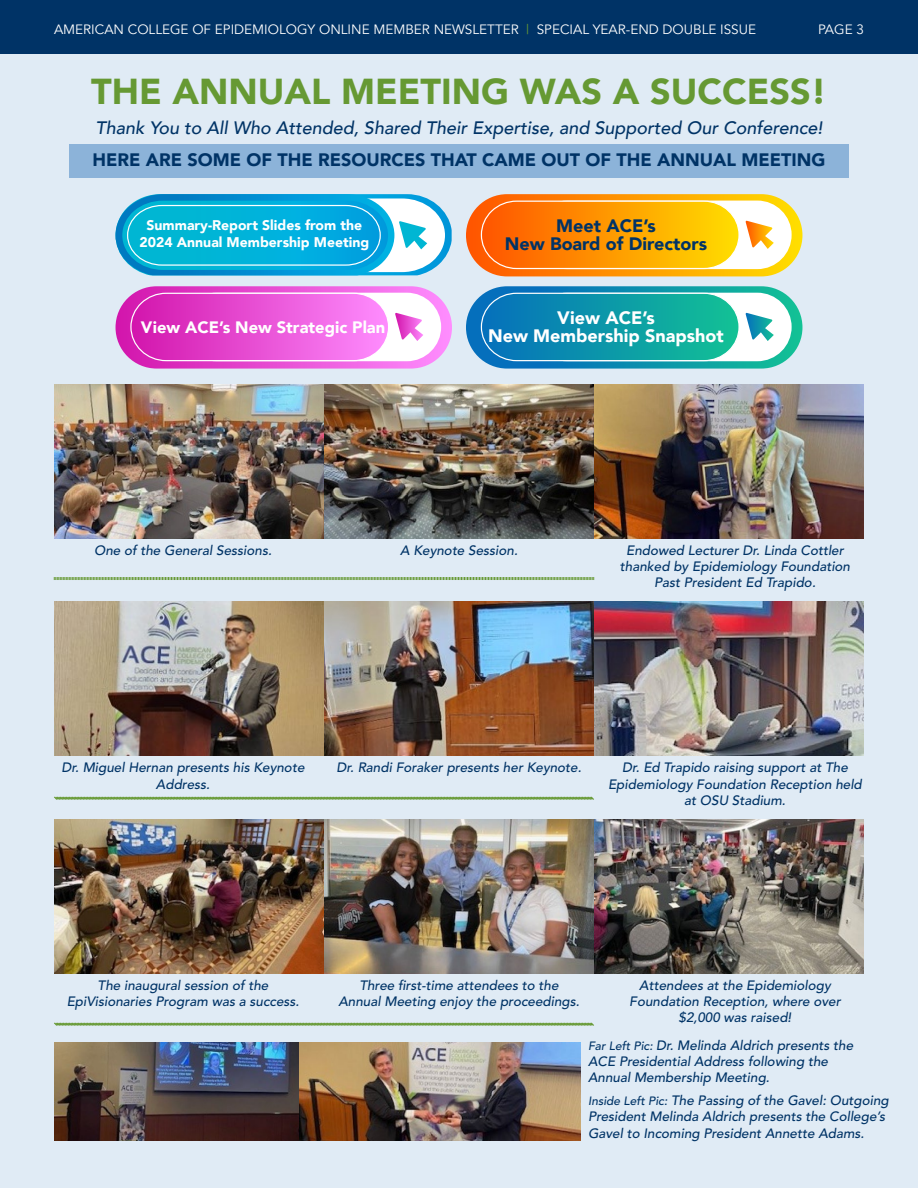
<style>
.page{position:relative;width:918px;height:1188px;background:#fff}
.page>*{position:absolute;margin:0;border:0;box-sizing:border-box;transform-origin:0 0}
.t1{font:900 36px "Avenir";color:#693}
.t2{font:900 18px/17.9px "Avenir";color:#036;text-align:center}
.t3{font:italic 500 18px "Avenir";color:#036}
.t4{font:900 18px/17.9px "Avenir";color:#fff;text-align:center}
.t5{font:900 16.5px "Avenir";color:#fff}
.t6{font:900 13.95px/16.5px "Avenir";color:#fff;text-align:center}
.t7{font:italic 500 13.5px/16.2px "Avenir LT Std";color:#036;text-align:center}
.t8{font:13.5px "Avenir";color:#fff}
.s1{color:#693}
.s2{font-size:12px}
</style>
<div class="page">
<div style="left:0;top:0;width:918px;height:54px;background:#036"></div>
<div style="left:0;top:54px;width:918px;height:1134px;background:#e0ebf5"></div>
<div style="left:69px;top:144px;width:780px;height:34px;background:#8cb3d9"></div>
<svg style="left:116px;top:194px;width:336px;height:81px;background:#30b9df"></svg>
<div style="left:466px;top:286px;width:336px;height:83px;background:linear-gradient(to right,#0762c4,#11bd96);border-radius:41px"></div>
<div style="left:533px;top:293px;width:259px;height:68px;background:#fff;border-radius:34px"></div>
<svg style="left:480px;top:292px;width:294px;height:70px;background:#31a6b6"></svg>
<div style="left:466px;top:194px;width:336px;height:82px;background:linear-gradient(to right,#ff5603,#ffde00);border-radius:41px"></div>
<div style="left:533px;top:201px;width:259px;height:68px;background:#fff;border-radius:34px"></div>
<svg style="left:480px;top:200px;width:294px;height:70px;background:#fea727"></svg>
<div style="left:116px;top:286px;width:336px;height:83px;background:linear-gradient(to right,#d217ad,#fe8efe);border-radius:41px"></div>
<div style="left:182px;top:293px;width:259px;height:68px;background:#fff;border-radius:34px"></div>
<svg style="left:130px;top:292px;width:293px;height:70px;background:#eb6ada"></svg>
<img style="left:54px;top:384px;width:810px;height:154px">
<img style="left:54px;top:602px;width:810px;height:154px">
<img style="left:54px;top:819px;width:810px;height:154px">
<img style="left:54px;top:1042px;width:526px;height:98px">
<svg style="left:54px;top:577px;width:540px;height:3px;background:#8eb473"></svg>
<svg style="left:54px;top:796px;width:540px;height:4px;background:#94b87d"></svg>
<svg style="left:54px;top:1022px;width:540px;height:4px;background:#94b87d"></svg>
<p class="t8" style="left:54px;top:21px;width:704px">AMERICAN COLLEGE OF EPIDEMIOLOGY ONLINE MEMBER NEWSLETTER <span class="s1">|</span> SPECIAL YEAR-END DOUBLE ISSUE</p>
<p class="t8" style="left:818px;top:21px;width:47px">PAGE 3</p>
<h1 class="t1" style="left:91px;top:60px;width:737px">THE ANNUAL MEETING WAS A SUCCESS!</h1>
<h2 class="t3" style="left:96px;top:117px;width:728px">Thank You to All Who Attended, Shared Their Expertise, and Supported Our Conference!</h2>
<h2 class="t2" style="left:93px;top:151px;width:734px">HERE ARE SOME OF THE RESOURCES THAT CAME OUT OF THE ANNUAL MEETING</h2>
<p class="t6" style="left:140px;top:217px;width:231px">Summary-Report Slides from the<br>2024 Annual Membership Meeting</p>
<p class="t5" style="left:141px;top:314px;width:246px">View ACE’s New Strategic Plan</p>
<h2 class="t2" style="left:505px;top:217px;width:204px">Meet ACE’s<br>New Board of Directors</h2>
<h2 class="t4" style="left:488px;top:309px;width:237px">View ACE’s<br>New Membership Snapshot</h2>
<p class="t7" style="left:94px;top:542px;width:179px">One of the General Sessions.</p>
<p class="t7" style="left:400px;top:542px;width:119px">A Keynote Session.</p>
<p class="t7" style="left:620px;top:542px;width:232px">Endowed Lecturer Dr. Linda Cottler thanked by Epidemiology Foundation<br>Past President Ed Trapido.</p>
<p class="t7" style="left:61px;top:760px;width:245px">Dr. Miguel Hernan presents his Keynote<br>Address.</p>
<p class="t7" style="left:336px;top:760px;width:247px">Dr. Randi Foraker presents her Keynote.</p>
<p class="t7" style="left:608px;top:760px;width:255px">Dr. Ed Trapido raising support at The<br>Epidemiology Foundation Reception held at OSU Stadium.</p>
<p class="t7" style="left:67px;top:978px;width:234px">The inaugural session of the<br>EpiVisionaries Program was a success.</p>
<p class="t7" style="left:338px;top:978px;width:243px">Three first-time attendees to the<br>Annual Meeting enjoy the proceedings.</p>
<p class="t7" style="left:629px;top:978px;width:213px">Attendees at the Epidemiology<br>Foundation Reception, where over $2,000 was raised!</p>
<p class="t7" style="left:588px;top:1037px;width:267px;text-align:left"><span class="s2">Far Left Pic:</span> Dr. Melinda Aldrich presents the<br>ACE Presidential Address following the<br>Annual Membership Meeting.</p>
<p class="t7" style="left:588px;top:1093px;width:302px;text-align:left"><span class="s2">Inside Left Pic:</span> The Passing of the Gavel: Outgoing<br>President Melinda Aldrich presents the College’s<br>Gavel to Incoming President Annette Adams.</p>
</div>
